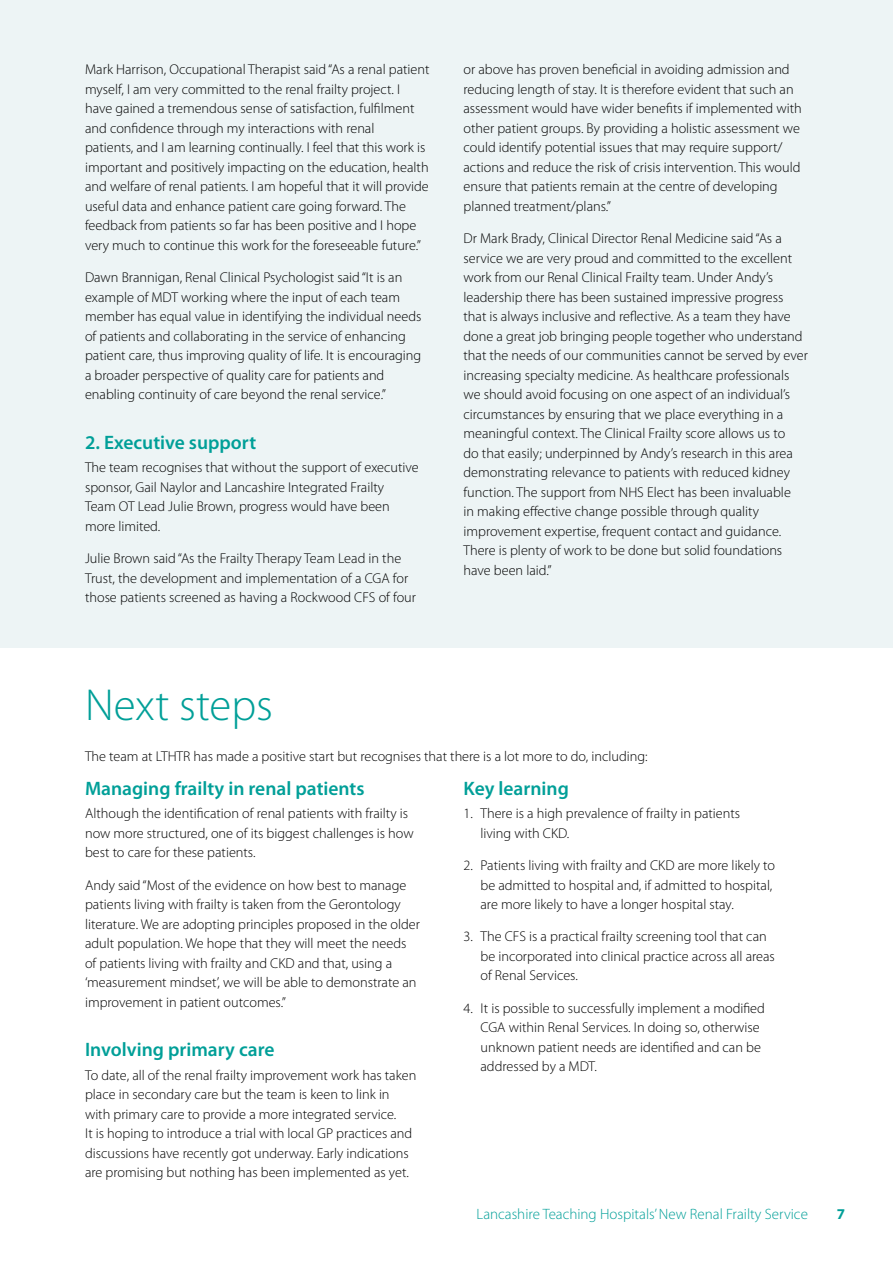
<style>
.page{position:relative;width:893px;height:1263px;background:#fff}
.page>*{position:absolute;margin:0;border:0;box-sizing:border-box;transform-origin:0 0}
.t1{font:300 45px "Myriad Pro";color:#009f98}
.t2{font:600 19.5px "Myriad Pro";color:#009f98}
.t3{font:300 15px "Myriad Pro";color:#009f98}
.t4{font:700 15px "Myriad Pro";color:#009f98}
.t5{font:300 14.25px/19.5px "Myriad Pro";color:#000}
</style>
<div class="page">
<div style="left:0;top:0;width:893px;height:648px;background:#edf4f5"></div>
<p class="t5" style="left:85px;top:60px;width:346px">Mark Harrison, Occupational Therapist said “As a renal patient myself, I am very committed to the renal frailty project. I have gained a tremendous sense of satisfaction, fulfilment and confidence through my interactions with renal<br>patients, and I am learning continually. I feel that this work is important and positively impacting on the education, health and welfare of renal patients. I am hopeful that it will provide useful data and enhance patient care going forward. The feedback from patients so far has been positive and I hope very much to continue this work for the foreseeable future.”</p>
<p class="t5" style="left:85px;top:268px;width:338px">Dawn Brannigan, Renal Clinical Psychologist said “It is an example of MDT working where the input of each team member has equal value in identifying the individual needs of patients and collaborating in the service of enhancing patient care, thus improving quality of life. It is encouraging a broader perspective of quality care for patients and enabling continuity of care beyond the renal service.”</p>
<h2 class="t2" style="left:85px;top:431px;width:173px">2. Executive support</h2>
<p class="t5" style="left:85px;top:458px;width:335px">The team recognises that without the support of executive sponsor, Gail Naylor and Lancashire Integrated Frailty<br>Team OT Lead Julie Brown, progress would have been more limited.</p>
<p class="t5" style="left:85px;top:549px;width:332px">Julie Brown said “As the Frailty Therapy Team Lead in the<br>Trust, the development and implementation of a CGA for those patients screened as having a Rockwood CFS of four</p>
<p class="t5" style="left:463px;top:60px;width:340px">or above has proven beneficial in avoiding admission and reducing length of stay. It is therefore evident that such an assessment would have wider benefits if implemented with other patient groups. By providing a holistic assessment we could identify potential issues that may require support/ actions and reduce the risk of crisis intervention. This would ensure that patients remain at the centre of developing planned treatment/plans.”</p>
<p class="t5" style="left:463px;top:229px;width:346px">Dr Mark Brady, Clinical Director Renal Medicine said “As a service we are very proud and committed to the excellent work from our Renal Clinical Frailty team. Under Andy’s leadership there has been sustained impressive progress that is always inclusive and reflective. As a team they have done a great job bringing people together who understand that the needs of our communities cannot be served by ever increasing specialty medicine. As healthcare professionals we should avoid focusing on one aspect of an individual’s circumstances by ensuring that we place everything in a meaningful context. The Clinical Frailty score allows us to<br>do that easily; underpinned by Andy’s research in this area demonstrating relevance to patients with reduced kidney function. The support from NHS Elect has been invaluable<br>in making effective change possible through quality improvement expertise, frequent contact and guidance.<br>There is plenty of work to be done but solid foundations have been laid.”</p>
<h1 class="t1" style="left:85px;top:680px;width:190px">Next steps</h1>
<p class="t5" style="left:85px;top:746px;width:564px">The team at LTHTR has made a positive start but recognises that there is a lot more to do, including:</p>
<h2 class="t2" style="left:85px;top:777px;width:281px">Managing frailty in renal patients</h2>
<p class="t5" style="left:85px;top:804px;width:330px">Although the identification of renal patients with frailty is now more structured, one of its biggest challenges is how best to care for these patients.</p>
<p class="t5" style="left:85px;top:875px;width:336px">Andy said “Most of the evidence on how best to manage patients living with frailty is taken from the Gerontology literature. We are adopting principles proposed in the older adult population. We hope that they will meet the needs of patients living with frailty and CKD and that, using a ‘measurement mindset’, we will be able to demonstrate an improvement in patient outcomes.”</p>
<h2 class="t2" style="left:85px;top:1039px;width:191px">Involving primary care</h2>
<p class="t5" style="left:85px;top:1065px;width:333px">To date, all of the renal frailty improvement work has taken place in secondary care but the team is keen to link in with primary care to provide a more integrated service.<br>It is hoping to introduce a trial with local GP practices and discussions have recently got underway. Early indications are promising but nothing has been implemented as yet.</p>
<h2 class="t2" style="left:463px;top:777px;width:107px">Key learning</h2>
<p class="t5" style="left:480px;top:804px;width:261px;text-indent:-17px">1. There is a high prevalence of frailty in patients living with CKD.</p>
<p class="t5" style="left:480px;top:856px;width:296px;text-indent:-17px">2. Patients living with frailty and CKD are more likely to be admitted to hospital and, if admitted to hospital, are more likely to have a longer hospital stay.</p>
<p class="t5" style="left:480px;top:927px;width:296px;text-indent:-17px">3. The CFS is a practical frailty screening tool that can be incorporated into clinical practice across all areas of Renal Services.</p>
<p class="t5" style="left:480px;top:998px;width:286px;text-indent:-17px">4. It is possible to successfully implement a modified CGA within Renal Services. In doing so, otherwise unknown patient needs are identified and can be addressed by a MDT.</p>
<p class="t3" style="left:477px;top:1206px;width:333px">Lancashire Teaching Hospitals’ New Renal Frailty Service</p>
<p class="t4" style="left:837px;top:1206px;width:10px">7</p>
</div>
